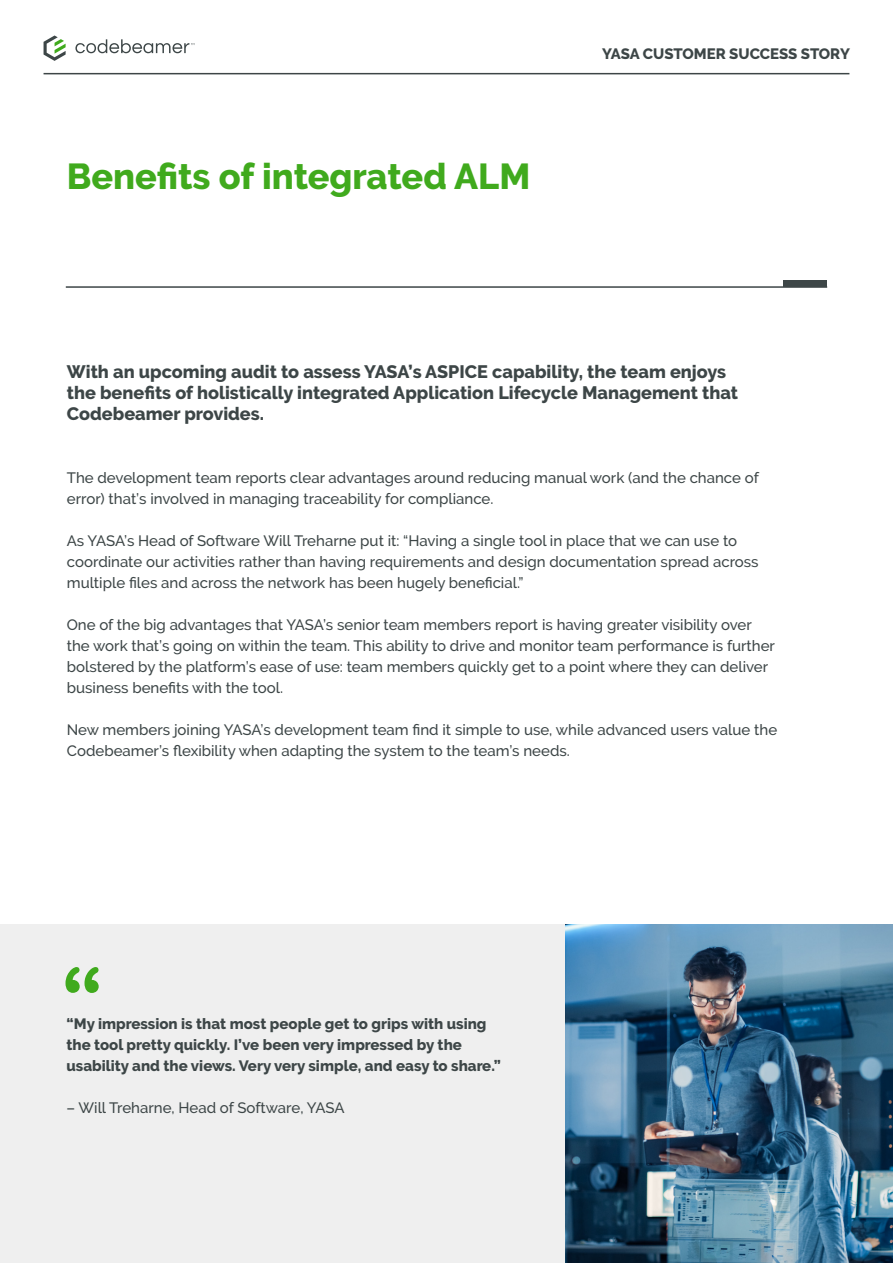
<style>
.page{position:relative;width:893px;height:1263px;background:#fff}
.page>*{position:absolute;margin:0;border:0;box-sizing:border-box;transform-origin:0 0}
.t1{font:800 36px "PTC Raleway";color:#40aa1d}
.t2{font:800 18px/21px "PTC Raleway";color:#3d4647}
.t3{font:500 15px/21px "PTC Raleway";color:#3d4647}
.t4{font:800 15px/21px "PTC Raleway";color:#3d4647}
</style>
<div class="page">
<hr style="left:44px;top:73px;width:805px;height:1px;background:#3d4647">
<hr style="left:66px;top:286px;width:761px;height:2px;background:#3d4647">
<svg style="left:75px;top:39px;width:119px;height:14px"></svg>
<svg style="left:44px;top:36px;width:22px;height:25px"></svg>
<div style="left:784px;top:281px;width:43px;height:6px;background:#3d4647"></div>
<div style="left:0;top:924px;width:893px;height:339px;background:#efefef"></div>
<svg style="left:66px;top:967px;width:33px;height:26px"></svg>
<img style="left:566px;top:924px;width:327px;height:339px">
<h1 class="t1" style="left:67px;top:156px;width:465px">Benefits of integrated ALM</h1>
<p class="t4" style="left:602px;top:44px;width:249px">YASA CUSTOMER SUCCESS STORY</p>
<p class="t2" style="left:67px;top:361px;width:673px">With an upcoming audit to assess YASA’s ASPICE capability, the team enjoys the benefits of holistically integrated Application Lifecycle Management that<br>Codebeamer provides.</p>
<p class="t3" style="left:67px;top:467px;width:694px">The development team reports clear advantages around reducing manual work (and the chance of error) that’s involved in managing traceability for compliance.</p>
<p class="t3" style="left:67px;top:530px;width:693px">As YASA’s Head of Software Will Treharne put it: “Having a single tool in place that we can use to coordinate our activities rather than having requirements and design documentation spread across multiple files and across the network has been hugely beneficial.”</p>
<p class="t3" style="left:67px;top:614px;width:710px">One of the big advantages that YASA’s senior team members report is having greater visibility over the work that’s going on within the team. This ability to drive and monitor team performance is further bolstered by the platform’s ease of use: team members quickly get to a point where they can deliver business benefits with the tool.</p>
<p class="t3" style="left:67px;top:719px;width:712px">New members joining YASA’s development team find it simple to use, while advanced users value the<br>Codebeamer’s flexibility when adapting the system to the team’s needs.</p>
<p class="t4" style="left:67px;top:1013px;width:436px">“My impression is that most people get to grips with using the tool pretty quickly. I’ve been very impressed by the usability and the views. Very very simple, and easy to share.”</p>
<p class="t3" style="left:67px;top:1097px;width:280px">– Will Treharne, Head of Software, YASA</p>
</div>
